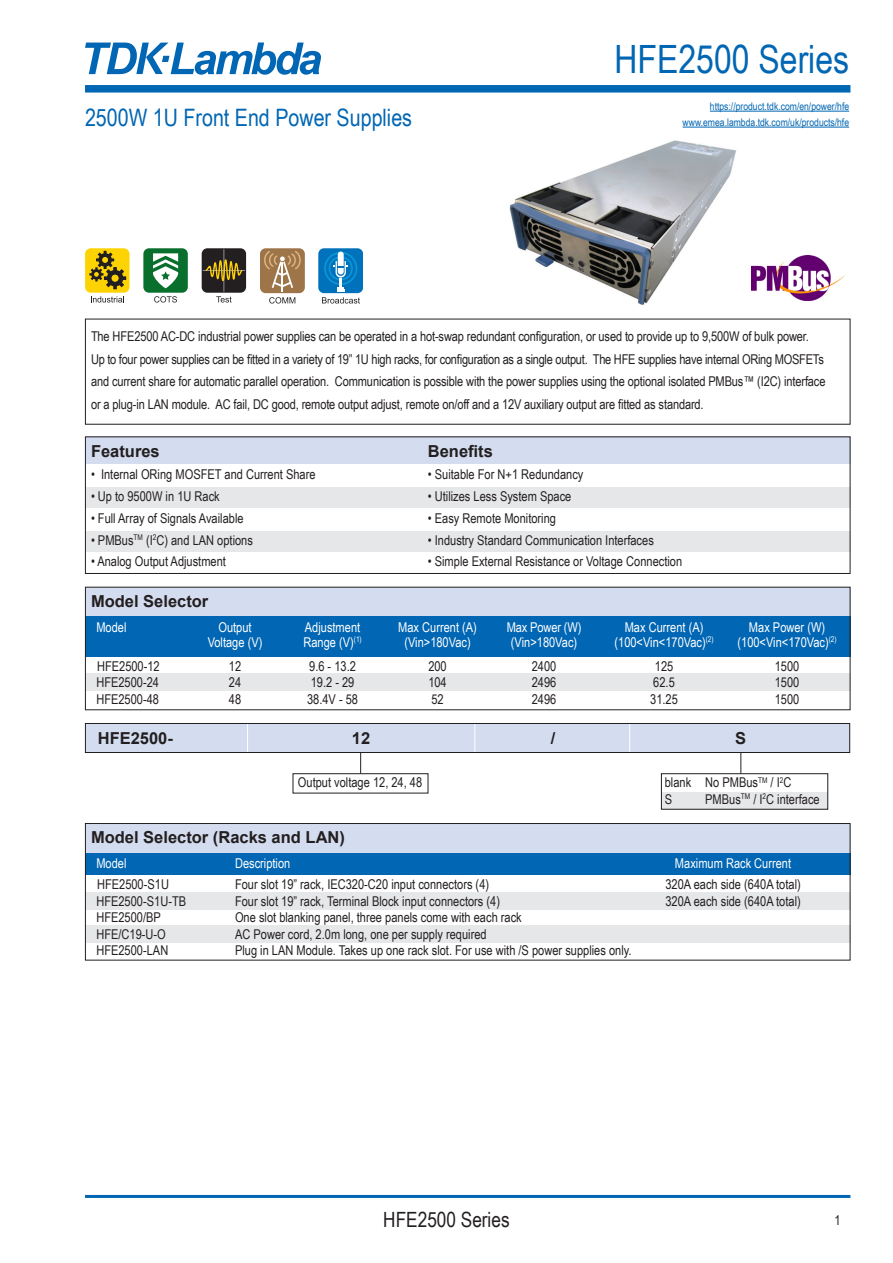
<style>
.page{position:relative;width:893px;height:1263px;background:#fff}
.page>*{position:absolute;margin:0;border:0;box-sizing:border-box;transform-origin:0 0}
.t1{font:39px "Arial Narrow";color:#0166b3}
.t2{font:24px "Arial Narrow";color:#0166b3}
.t3{font:21px "Arial Narrow";color:#231f20}
.t4{font:700 16.5px "Arial";color:#231f20}
.t5{font:13.5px/22.5px "Arial Narrow";color:#231f20}
.t6{font:13.5px "Arial Narrow";color:#fff}
.t7{font:10.5px "Arial Narrow";color:#0166b3}
</style>
<div class="page">
<img style="left:509px;top:126px;width:237px;height:179px">
<div style="left:85px;top:85px;width:765px;height:8px;background:#0166b3"></div>
<hr style="left:85px;top:1195px;width:765px;height:3px;background:#0166b3">
<svg style="left:85px;top:43px;width:236px;height:32px"></svg>
<svg style="left:91px;top:296px;width:33px;height:6px"></svg>
<div style="left:85px;top:248px;width:44px;height:45px;background:#fed304;border-radius:6px"></div>
<svg style="left:89px;top:251px;width:37px;height:38px"></svg>
<div style="left:202px;top:248px;width:44px;height:45px;background:#231f20;border-radius:6px"></div>
<hr style="left:223px;top:250px;width:1px;height:41px;background:#8a8f9d">
<hr style="left:203px;top:270px;width:42px;height:1px;background:#8a8f9d">
<svg style="left:205px;top:259px;width:38px;height:23px"></svg>
<svg style="left:216px;top:296px;width:16px;height:6px"></svg>
<svg style="left:154px;top:296px;width:23px;height:6px"></svg>
<div style="left:143px;top:248px;width:45px;height:45px;background:#086f2c;border-radius:6px"></div>
<svg style="left:153px;top:253px;width:26px;height:35px"></svg>
<svg style="left:269px;top:297px;width:26px;height:7px"></svg>
<div style="left:260px;top:248px;width:44px;height:45px;background:#9e7449;border-radius:6px"></div>
<hr style="left:282px;top:259px;width:1px;height:32px;background:#fff">
<svg style="left:264px;top:251px;width:37px;height:37px"></svg>
<div style="left:318px;top:248px;width:45px;height:45px;background:#0072bc;border-radius:6px"></div>
<svg style="left:322px;top:252px;width:38px;height:52px"></svg>
<div style="left:85px;top:487px;width:765px;height:20px;background:#e6e7e9"></div>
<div style="left:85px;top:531px;width:765px;height:20px;background:#e6e7e9"></div>
<div style="left:85px;top:436px;width:765px;height:28px;background:#d4ddef"></div>
<div style="left:85px;top:436px;width:765px;height:138px;border:1px solid #231f20"></div>
<div style="left:85px;top:319px;width:765px;height:106px;border:1px solid #231f20"></div>
<hr style="left:710px;top:111px;width:139px;height:1px;background:#0166b3">
<hr style="left:683px;top:127px;width:166px;height:1px;background:#0166b3">
<div style="left:85px;top:587px;width:765px;height:29px;background:#d4ddef"></div>
<div style="left:85px;top:823px;width:765px;height:30px;background:#d4ddef"></div>
<div style="left:85px;top:616px;width:765px;height:41px;background:#0166b3"></div>
<div style="left:85px;top:853px;width:765px;height:21px;background:#0166b3"></div>
<div style="left:85px;top:926px;width:765px;height:17px;background:#e6e7e9"></div>
<div style="left:85px;top:674px;width:765px;height:17px;background:#e6e7e9"></div>
<div style="left:85px;top:892px;width:765px;height:17px;background:#e6e7e9"></div>
<div style="left:85px;top:823px;width:765px;height:137px;border:1px solid #231f20"></div>
<img style="left:751px;top:255px;width:93px;height:46px">
<svg style="left:360px;top:753px;width:1px;height:20px"></svg>
<svg style="left:740px;top:753px;width:1px;height:20px"></svg>
<div style="left:85px;top:723px;width:764px;height:30px;background:#d4ddef"></div>
<hr style="left:474px;top:723px;width:1px;height:30px;background:#fff">
<hr style="left:629px;top:723px;width:1px;height:30px;background:#fff">
<hr style="left:247px;top:723px;width:1px;height:30px;background:#fff">
<div style="left:85px;top:723px;width:765px;height:30px;border:1px solid #231f20"></div>
<div style="left:293px;top:773px;width:135px;height:20px;border:1px solid #231f20"></div>
<div style="left:661px;top:792px;width:167px;height:18px;background:#e6e7e9"></div>
<div style="left:661px;top:773px;width:167px;height:37px;border:1px solid #231f20"></div>
<p class="t2" style="left:85px;top:100px;width:329px">2500W 1U Front End Power Supplies</p>
<p class="t1" style="left:614px;top:31px;width:236px">HFE2500 Series</p>
<p class="t7" style="left:710px;top:99px;width:141px">https://product.tdk.com/en/power/hfe</p>
<p class="t7" style="left:683px;top:115px;width:168px">www.emea.lambda.tdk.com/uk/products/hfe</p>
<p class="t5" style="left:91px;top:325px;width:719px">The HFE2500 AC-DC industrial power supplies can be operated in a hot-swap redundant configuration, or used to provide up to 9,500W of bulk power.</p>
<p class="t5" style="left:91px;top:347px;width:736px">Up to four power supplies can be fitted in a variety of 19” 1U high racks, for configuration as a single output. The HFE supplies have internal ORing MOSFETs and current share for automatic parallel operation. Communication is possible with the power supplies using the optional isolated PMBus™ (I2C) interface</p>
<p class="t5" style="left:91px;top:392px;width:614px">or a plug-in LAN module. AC fail, DC good, remote output adjust, remote on/off and a 12V auxiliary output are fitted as standard.</p>
<p class="t4" style="left:91px;top:439px;width:70px">Features</p>
<p class="t4" style="left:428px;top:439px;width:67px">Benefits</p>
<p class="t5" style="left:91px;top:463px;width:226px">• Internal ORing MOSFET and Current Share</p>
<p class="t5" style="left:91px;top:485px;width:130px">• Up to 9500W in 1U Rack</p>
<p class="t5" style="left:91px;top:506px;width:154px">• Full Array of Signals Available</p>
<p class="t5" style="left:91px;top:528px;width:163px">• PMBus<sup>TM</sup> (I<sup>2</sup>C) and LAN options</p>
<p class="t5" style="left:91px;top:550px;width:136px">• Analog Output Adjustment</p>
<p class="t4" style="left:91px;top:590px;width:119px">Model Selector</p>
<p class="t5" style="left:428px;top:463px;width:157px">• Suitable For N+1 Redundancy</p>
<p class="t5" style="left:428px;top:485px;width:145px">• Utilizes Less System Space</p>
<p class="t5" style="left:428px;top:506px;width:130px">• Easy Remote Monitoring</p>
<p class="t5" style="left:428px;top:528px;width:228px">• Industry Standard Communication Interfaces</p>
<p class="t5" style="left:428px;top:550px;width:256px">• Simple External Resistance or Voltage Connection</p>
<p class="t6" style="left:96px;top:617px;width:32px">Model</p>
<p class="t6" style="left:218px;top:617px;width:35px">Output</p>
<p class="t6" style="left:305px;top:617px;width:57px">Adjustment</p>
<p class="t6" style="left:398px;top:617px;width:80px">Max Current (A)</p>
<p class="t6" style="left:507px;top:617px;width:76px">Max Power (W)</p>
<p class="t6" style="left:625px;top:617px;width:80px">Max Current (A)</p>
<p class="t6" style="left:749px;top:617px;width:78px">Max Power (W)</p>
<p class="t6" style="left:208px;top:632px;width:56px">Voltage (V)</p>
<p class="t6" style="left:303px;top:632px;width:60px">Range (V)<sup>(1)</sup></p>
<p class="t6" style="left:404px;top:632px;width:68px">(Vin&gt;180Vac)</p>
<p class="t6" style="left:511px;top:632px;width:68px">(Vin&gt;180Vac)</p>
<p class="t6" style="left:614px;top:632px;width:101px">(100&lt;Vin&lt;170Vac)<sup>(2)</sup></p>
<p class="t6" style="left:737px;top:632px;width:101px">(100&lt;Vin&lt;170Vac)<sup>(2)</sup></p>
<p class="t5" style="left:97px;top:654px;width:64px">HFE2500-12</p>
<p class="t5" style="left:229px;top:654px;width:14px">12</p>
<p class="t5" style="left:309px;top:654px;width:48px">9.6 - 13.2</p>
<p class="t5" style="left:428px;top:654px;width:20px">200</p>
<p class="t5" style="left:532px;top:654px;width:26px">2400</p>
<p class="t5" style="left:655px;top:654px;width:20px">125</p>
<p class="t5" style="left:775px;top:654px;width:26px">1500</p>
<p class="t5" style="left:96px;top:671px;width:64px">HFE2500-24</p>
<p class="t5" style="left:229px;top:671px;width:14px">24</p>
<p class="t5" style="left:311px;top:671px;width:45px">19.2 - 29</p>
<p class="t5" style="left:428px;top:671px;width:20px">104</p>
<p class="t5" style="left:532px;top:671px;width:26px">2496</p>
<p class="t5" style="left:653px;top:671px;width:23px">62.5</p>
<p class="t5" style="left:775px;top:671px;width:26px">1500</p>
<p class="t5" style="left:96px;top:687px;width:64px">HFE2500-48</p>
<p class="t5" style="left:229px;top:687px;width:14px">48</p>
<p class="t5" style="left:307px;top:687px;width:53px">38.4V - 58</p>
<p class="t5" style="left:431px;top:687px;width:14px">52</p>
<p class="t5" style="left:532px;top:687px;width:26px">2496</p>
<p class="t5" style="left:650px;top:687px;width:29px">31.25</p>
<p class="t5" style="left:775px;top:687px;width:26px">1500</p>
<p class="t4" style="left:98px;top:726px;width:77px">HFE2500-</p>
<p class="t4" style="left:352px;top:726px;width:20px">12</p>
<p class="t4" style="left:551px;top:726px;width:6px">/</p>
<p class="t4" style="left:735px;top:726px;width:13px">S</p>
<p class="t5" style="left:298px;top:771px;width:126px">Output voltage 12, 24, 48</p>
<p class="t5" style="left:665px;top:771px;width:128px">blank No PMBus<sup>TM</sup> / I<sup>2</sup>C</p>
<p class="t5" style="left:665px;top:787px;width:9px">S</p>
<p class="t5" style="left:705px;top:787px;width:116px">PMBus<sup>TM</sup> / I<sup>2</sup>C interface</p>
<p class="t4" style="left:91px;top:826px;width:255px">Model Selector (Racks and LAN)</p>
<p class="t6" style="left:96px;top:853px;width:32px">Model</p>
<p class="t6" style="left:235px;top:853px;width:57px">Description</p>
<p class="t6" style="left:675px;top:853px;width:118px">Maximum Rack Current</p>
<p class="t5" style="left:97px;top:873px;width:73px">HFE2500-S1U</p>
<p class="t5" style="left:235px;top:873px;width:256px">Four slot 19” rack, IEC320-C20 input connectors (4)</p>
<p class="t5" style="left:665px;top:873px;width:137px">320A each side (640A total)</p>
<p class="t5" style="left:96px;top:889px;width:91px">HFE2500-S1U-TB</p>
<p class="t5" style="left:235px;top:889px;width:266px">Four slot 19” rack, Terminal Block input connectors (4)</p>
<p class="t5" style="left:665px;top:889px;width:137px">320A each side (640A total)</p>
<p class="t5" style="left:96px;top:906px;width:66px">HFE2500/BP</p>
<p class="t5" style="left:235px;top:906px;width:288px">One slot blanking panel, three panels come with each rack</p>
<p class="t5" style="left:96px;top:922px;width:71px">HFE/C19-U-O</p>
<p class="t5" style="left:235px;top:922px;width:253px">AC Power cord, 2.0m long, one per supply required</p>
<p class="t5" style="left:96px;top:939px;width:73px">HFE2500-LAN</p>
<p class="t5" style="left:235px;top:939px;width:398px">Plug in LAN Module. Takes up one rack slot. For use with /S power supplies only.</p>
<p class="t3" style="left:383px;top:1204px;width:128px">HFE2500 Series</p>
<p class="t5" style="left:835px;top:1209px;width:8px">1</p>
</div>
